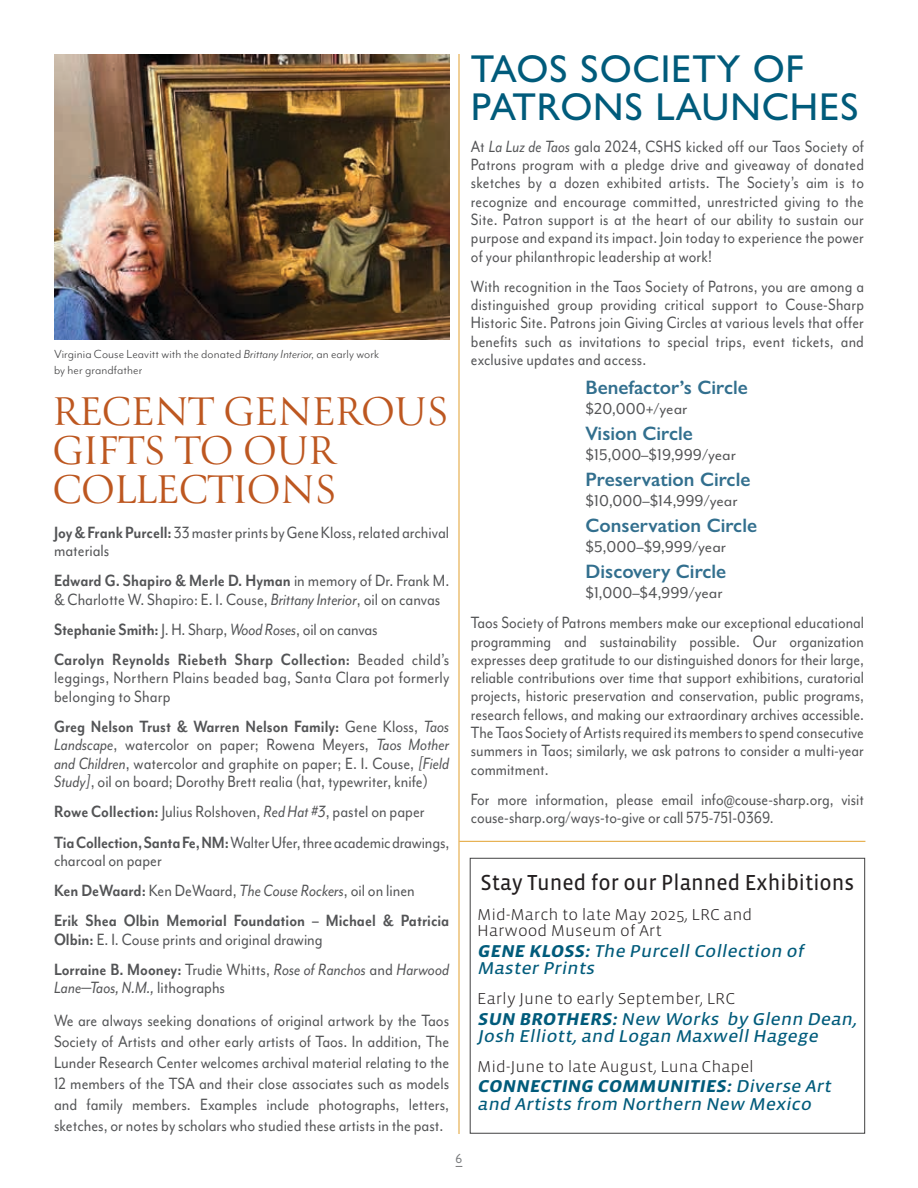
<style>
.page{position:relative;width:918px;height:1188px;background:#fff}
.page>*{position:absolute;margin:0;border:0;box-sizing:border-box;transform-origin:0 0}
.t1{font:44.7px/39px "Canto";letter-spacing:-.02em;color:#bd5720}
.t2{font:500 39px/37.5px "Gill Sans Nova";letter-spacing:.02em;color:#005b7b}
.t3{font:22.2px "Vista Sans OTCE";color:#231f20}
.t4{font:600 19.5px "Gill Sans Nova";color:#326f8e}
.t5{font:18.75px/18.3px "Mr Eaves Mod OT";color:#535456;text-align:justify;scale:.86 1}
.t6{font:18.75px/18.3px "Mr Eaves Mod OT";color:#535456;scale:.88 1}
.t7{font:700 18.75px/30.3px "Mr Eaves Mod OT";color:#535456;scale:.88 1}
.t8{font:18px "Mr Eaves Mod OT";color:#535456}
.t9{font:italic 17.55px/17.2px "Vista Sans OTCE";color:#005b7b;scale:1.11 1}
.t10{font:300 16.2px/16.5px "Vista Sans OTCE";color:#231f20;scale:1.07 1}
.t11{font:13.5px/16px "Mr Eaves Mod OT";letter-spacing:.005em;color:#414142}
.t12{font:13.5px "Gill Sans Nova";color:#77797b}
.s1{font-style:italic}
.s2{font-weight:700}
.s3{font-weight:400}
.s4{font-weight:400;font-style:italic}
</style>
<div class="page">
<img style="left:54px;top:54px;width:395px;height:285px">
<div style="left:470px;top:858px;width:395px;height:276px;border:1px solid #414142"></div>
<hr style="left:459px;top:54px;width:1px;height:1080px;background:#e2a12f">
<hr style="left:459px;top:841px;width:406px;height:1px;background:#e2a12f">
<p class="t11" style="left:54px;top:345px;width:327px">Virginia Couse Leavitt with the donated <span class="s1">Brittany Interior</span>, an early work by her grandfather</p>
<h1 class="t1" style="left:52px;top:395px;width:398px">RECENT GENEROUS<br>GIFTS TO OUR<br>COLLECTIONS</h1>
<p class="t6" style="left:54px;top:523px;width:451px"><span class="s2">Joy &amp; Frank Purcell:</span> 33 master prints by Gene Kloss, related archival materials</p>
<p class="t6" style="left:54px;top:571px;width:451px"><span class="s2">Edward G. Shapiro &amp; Merle D. Hyman</span> in memory of Dr. Frank M. &amp; Charlotte W. Shapiro: E. I. Couse, <span class="s1">Brittany Interior</span>, oil on canvas</p>
<p class="t7" style="left:54px;top:614px;width:451px">Stephanie Smith: <span class="s3">J. H. Sharp,</span> <span class="s4">Wood Roses</span><span class="s3">, oil on canvas<br></span>Carolyn Reynolds Riebeth Sharp Collection: <span class="s3">Beaded child’s</span></p>
<p class="t6" style="left:54px;top:669px;width:451px">leggings, Northern Plains beaded bag, Santa Clara pot formerly belonging to Sharp</p>
<p class="t6" style="left:54px;top:717px;width:451px;text-align:justify"><span class="s2">Greg Nelson Trust &amp; Warren Nelson Family:</span> Gene Kloss, <span class="s1">Taos Landscape</span>, watercolor on paper; Rowena Meyers, <span class="s1">Taos Mother and Children</span>, watercolor and graphite on paper; E. I. Couse, <span class="s1">[Field Study]</span>, oil on board; Dorothy Brett realia (hat, typewriter, knife)</p>
<p class="t6" style="left:54px;top:796px;width:451px;line-height:30.3px"><span class="s2">Rowe Collection:</span> Julius Rolshoven, <span class="s1">Red Hat #3</span>, pastel on paper<br><span class="s2">Tia Collection, Santa Fe, NM:</span> Walter Ufer, three academic drawings,</p>
<p class="t7" style="left:54px;top:845px;width:451px"><span class="s3">charcoal on paper<br></span>Ken DeWaard: <span class="s3">Ken DeWaard,</span> <span class="s4">The Couse Rockers</span><span class="s3">, oil on linen<br></span>Erik Shea Olbin Memorial Foundation – Michael &amp; Patricia</p>
<p class="t6" style="left:54px;top:924px;width:451px;line-height:30.3px"><span class="s2">Olbin:</span> E. I. Couse prints and original drawing<br><span class="s2">Lorraine B. Mooney:</span> Trudie Whitts, <span class="s1">Rose of Ranchos</span> and <span class="s1">Harwood</span></p>
<p class="t6" style="left:54px;top:971px;width:451px;line-height:33px"><span class="s1">Lane—Taos, N.M.,</span> lithographs<br>We are always seeking donations of original artwork by the Taos</p>
<p class="t6" style="left:54px;top:1031px;width:451px;line-height:21px;text-align:justify">Society of Artists and other early artists of Taos. In addition, The Lunder Research Center welcomes archival material relating to the 12 members of the TSA and their close associates such as models and family members. Examples include photographs, letters, sketches, or notes by scholars who studied these artists in the past.</p>
<p class="t12" style="left:456px;top:1150px;width:8px">6</p>
<h2 class="t2" style="left:471px;top:50px;width:390px">TAOS SOCIETY OF<br>PATRONS LAUNCHES</h2>
<p class="t5" style="left:471px;top:137px;width:459px">At <span class="s1">La Luz de Taos</span> gala 2024, CSHS kicked off our Taos Society of Patrons program with a pledge drive and giveaway of donated sketches by a dozen exhibited artists. The Society’s aim is to recognize and encourage committed, unrestricted giving to the Site. Patron support is at the heart of our ability to sustain our purpose and expand its impact. Join today to experience the power of your philanthropic leadership at work!</p>
<p class="t5" style="left:471px;top:277px;width:459px">With recognition in the Taos Society of Patrons, you are among a distinguished group providing critical support to Couse-Sharp Historic Site. Patrons join Giving Circles at various levels that offer benefits such as invitations to special trips, event tickets, and exclusive updates and access.</p>
<p class="t4" style="left:586px;top:376px;width:164px">Benefactor’s Circle</p>
<p class="t8" style="left:586px;top:399px;width:103px">$20,000+/year</p>
<p class="t4" style="left:586px;top:422px;width:109px">Vision Circle</p>
<p class="t8" style="left:586px;top:445px;width:152px">$15,000–$19,999/year</p>
<p class="t4" style="left:586px;top:468px;width:166px">Preservation Circle</p>
<p class="t8" style="left:586px;top:491px;width:154px">$10,000–$14,999/year</p>
<p class="t4" style="left:586px;top:514px;width:173px">Conservation Circle</p>
<p class="t8" style="left:586px;top:537px;width:142px">$5,000–$9,999/year</p>
<p class="t4" style="left:586px;top:560px;width:142px">Discovery Circle</p>
<p class="t8" style="left:586px;top:583px;width:139px">$1,000–$4,999/year</p>
<p class="t5" style="left:471px;top:613px;width:459px">Taos Society of Patrons members make our exceptional educational programming and sustainability possible. Our organization expresses deep gratitude to our distinguished donors for their large, reliable contributions over time that support exhibitions, curatorial projects, historic preservation and conservation, public programs, research fellows, and making our extraordinary archives accessible.<br>The Taos Society of Artists required its members to spend consecutive summers in Taos; similarly, we ask patrons to consider a multi-year commitment.</p>
<p class="t5" style="left:471px;top:790px;width:459px">For more information, please email info@couse-sharp.org, visit couse-sharp.org/ways-to-give or call 575-751-0369.</p>
<p class="t3" style="left:481px;top:870px;width:375px">Stay Tuned for our Planned Exhibitions</p>
<p class="t10" style="left:477px;top:906px;width:259px">Mid-March to late May 2025, LRC and<br>Harwood Museum of Art</p>
<p class="t9" style="left:477px;top:942px;width:299px"><span class="s2">GENE KLOSS:</span>The PurcellCollection of<br>Master Prints</p>
<p class="t10" style="left:477px;top:990px;width:243px">Early June to early September, LRC</p>
<p class="t9" style="left:477px;top:1010px;width:343px"><span class="s2">SUN BROTHERS:</span>New Works by Glenn Dean,<br>Josh Elliott, and Logan MaxwellHagege</p>
<p class="t10" style="left:477px;top:1058px;width:260px">Mid-June to late August, Luna Chapel</p>
<p class="t9" style="left:477px;top:1078px;width:323px"><span class="s2">CONNECTING COMMUNITIES:</span>Diverse Art and Artists from Northern New Mexico</p>
</div>
